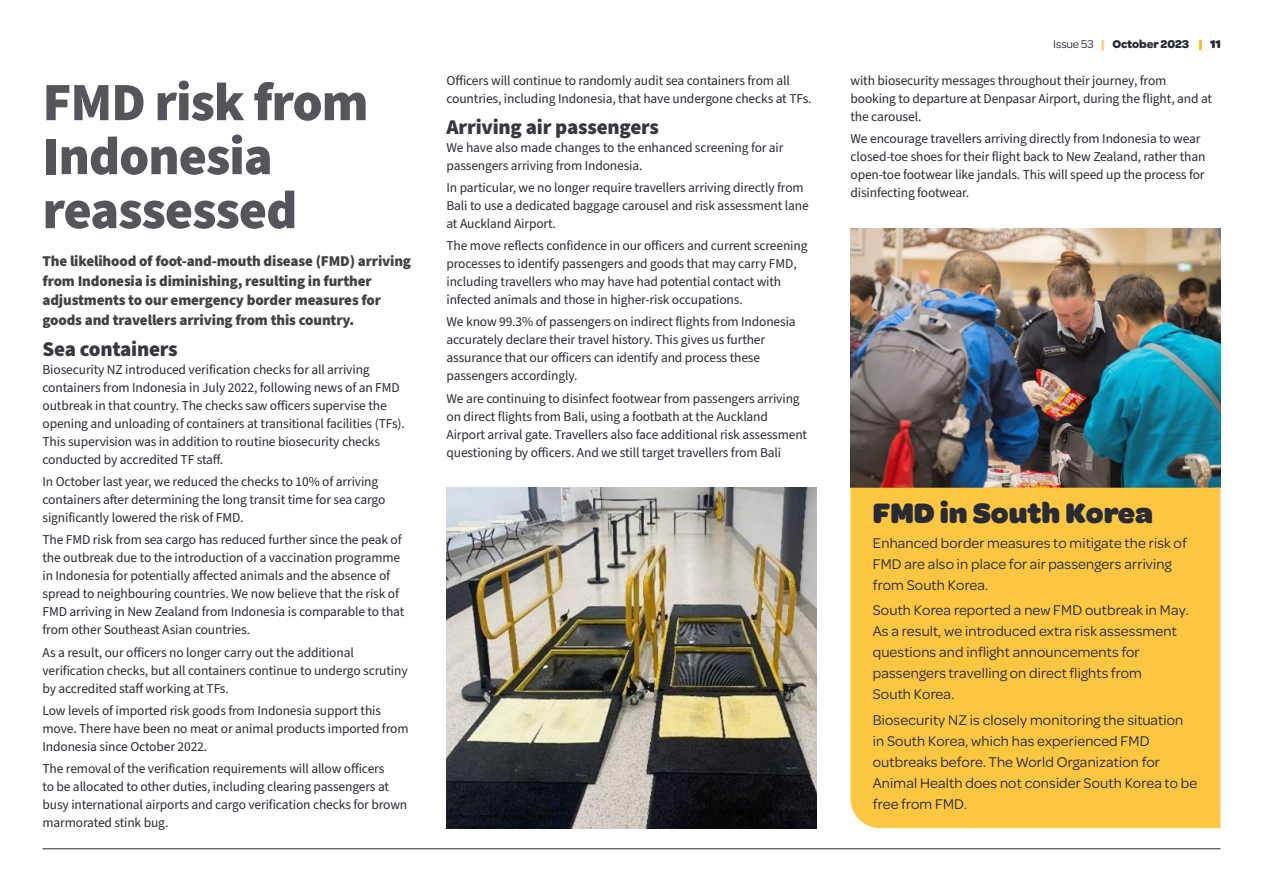
<style>
.page{position:relative;width:1263px;height:893px;background:#fff}
.page>*{position:absolute;margin:0;border:0;box-sizing:border-box;transform-origin:0 0}
.Heading_1{font:900 54px/54px "Source Sans Pro";letter-spacing:-.02em;color:#56555b}
.Panel_Head_Omnes{font:900 30px "Omnes";color:#292b33}
.head_3_14pt_gray{font:900 21px "Source Sans Pro";letter-spacing:-.01em;color:#37383f}
.Panel_text_Omnes{font:15px/21px "Omnes";letter-spacing:.01em;color:#292b33}
.Intro{font:900 15px/19.5px "Source Sans Pro";letter-spacing:-.01em;color:#414042}
.Body{font:13.5px/18px "Source Sans Pro";letter-spacing:-.01em;color:#292b33}
.t1{font:700 12px "Omnes";letter-spacing:-.005em;color:#292b33}
.s1{font-weight:400}
.s2{color:#ffcb66}
.s3{font-weight:900;color:#fdb913}
.s4{font-weight:900}
</style>
<div class="page">
<hr style="left:43px;top:848px;width:1177px;height:1px;background:#292b33">
<img style="left:850px;top:229px;width:370px;height:259px">
<img style="left:446px;top:488px;width:371px;height:340px">
<div style="left:850px;top:488px;width:370px;height:340px;background:#fdc742"></div>
<p class="Heading_1" style="left:43px;top:76px;width:327px">FMD risk from<br>Indonesia reassessed</p>
<p class="Intro" style="left:43px;top:252px;width:370px">The likelihood of foot-and-mouth disease (FMD) arriving from Indonesia is diminishing, resulting in further adjustments to our emergency border measures for goods and travellers arriving from this country.</p>
<p class="head_3_14pt_gray" style="left:43px;top:334px;width:137px">Sea containers</p>
<p class="Body" style="left:43px;top:361px;width:364px">Biosecurity NZ introduced verification checks for all arriving containers from Indonesia in July 2022, following news of an FMD outbreak in that country. The checks saw officers supervise the opening and unloading of containers at transitional facilities (TFs).<br>This supervision was in addition to routine biosecurity checks conducted by accredited TF staff.</p>
<p class="Body" style="left:43px;top:473px;width:344px">In October last year, we reduced the checks to 10% of arriving containers after determining the long transit time for sea cargo significantly lowered the risk of FMD.</p>
<p class="Body" style="left:43px;top:531px;width:363px">The FMD risk from sea cargo has reduced further since the peak of the outbreak due to the introduction of a vaccination programme in Indonesia for potentially affected animals and the absence of spread to neighbouring countries. We now believe that the risk of FMD arriving in New Zealand from Indonesia is comparable to that from other Southeast Asian countries.</p>
<p class="Body" style="left:43px;top:644px;width:367px">As a result, our officers no longer carry out the additional verification checks, but all containers continue to undergo scrutiny by accredited staff working at TFs.</p>
<p class="Body" style="left:43px;top:702px;width:367px">Low levels of imported risk goods from Indonesia support this move. There have been no meat or animal products imported from<br>Indonesia since October 2022.</p>
<p class="Body" style="left:43px;top:760px;width:366px">The removal of the verification requirements will allow officers<br>to be allocated to other duties, including clearing passengers at busy international airports and cargo verification checks for brown marmorated stink bug.</p>
<p class="Body" style="left:446px;top:72px;width:367px">Officers will continue to randomly audit sea containers from all countries, including Indonesia, that have undergone checks at TFs.</p>
<p class="head_3_14pt_gray" style="left:446px;top:112px;width:214px">Arriving air passengers</p>
<p class="Body" style="left:446px;top:139px;width:339px">We have also made changes to the enhanced screening for air passengers arriving from Indonesia.</p>
<p class="Body" style="left:446px;top:179px;width:364px">In particular, we no longer require travellers arriving directly from<br>Bali to use a dedicated baggage carousel and risk assessment lane at Auckland Airport.</p>
<p class="Body" style="left:446px;top:237px;width:362px">The move reflects confidence in our officers and current screening processes to identify passengers and goods that may carry FMD, including travellers who may have had potential contact with infected animals and those in higher-risk occupations.</p>
<p class="Body" style="left:446px;top:313px;width:351px">We know 99.3% of passengers on indirect flights from Indonesia accurately declare their travel history. This gives us further assurance that our officers can identify and process these passengers accordingly.</p>
<p class="Body" style="left:446px;top:390px;width:362px">We are continuing to disinfect footwear from passengers arriving on direct flights from Bali, using a footbath at the Auckland Airport arrival gate. Travellers also face additional risk assessment questioning by officers. And we still target travellers from Bali</p>
<p class="t1" style="left:1053px;top:36px;width:169px"><span class="s1">Issue 53</span> <span class="s2">|</span> October 2023 <span class="s3">|</span> <span class="s4">11</span></p>
<p class="Body" style="left:850px;top:72px;width:363px">with biosecurity messages throughout their journey, from booking to departure at Denpasar Airport, during the flight, and at the carousel.</p>
<p class="Body" style="left:850px;top:130px;width:356px">We encourage travellers arriving directly from Indonesia to wear closed-toe shoes for their flight back to New Zealand, rather than open-toe footwear like jandals. This will speed up the process for disinfecting footwear.</p>
<p class="Panel_Head_Omnes" style="left:873px;top:491px;width:282px">FMD in South Korea</p>
<p class="Panel_text_Omnes" style="left:873px;top:532px;width:315px">Enhanced border measures to mitigate the risk of<br>FMD are also in place for air passengers arriving from South Korea.</p>
<p class="Panel_text_Omnes" style="left:873px;top:599px;width:317px">South Korea reported a new FMD outbreak in May.<br>As a result, we introduced extra risk assessment questions and inflight announcements for passengers travelling on direct flights from<br>South Korea.</p>
<p class="Panel_text_Omnes" style="left:873px;top:708px;width:326px">Biosecurity NZ is closely monitoring the situation in South Korea, which has experienced FMD outbreaks before. The World Organization for Animal Health does not consider South Korea to be free from FMD.</p>
</div>
